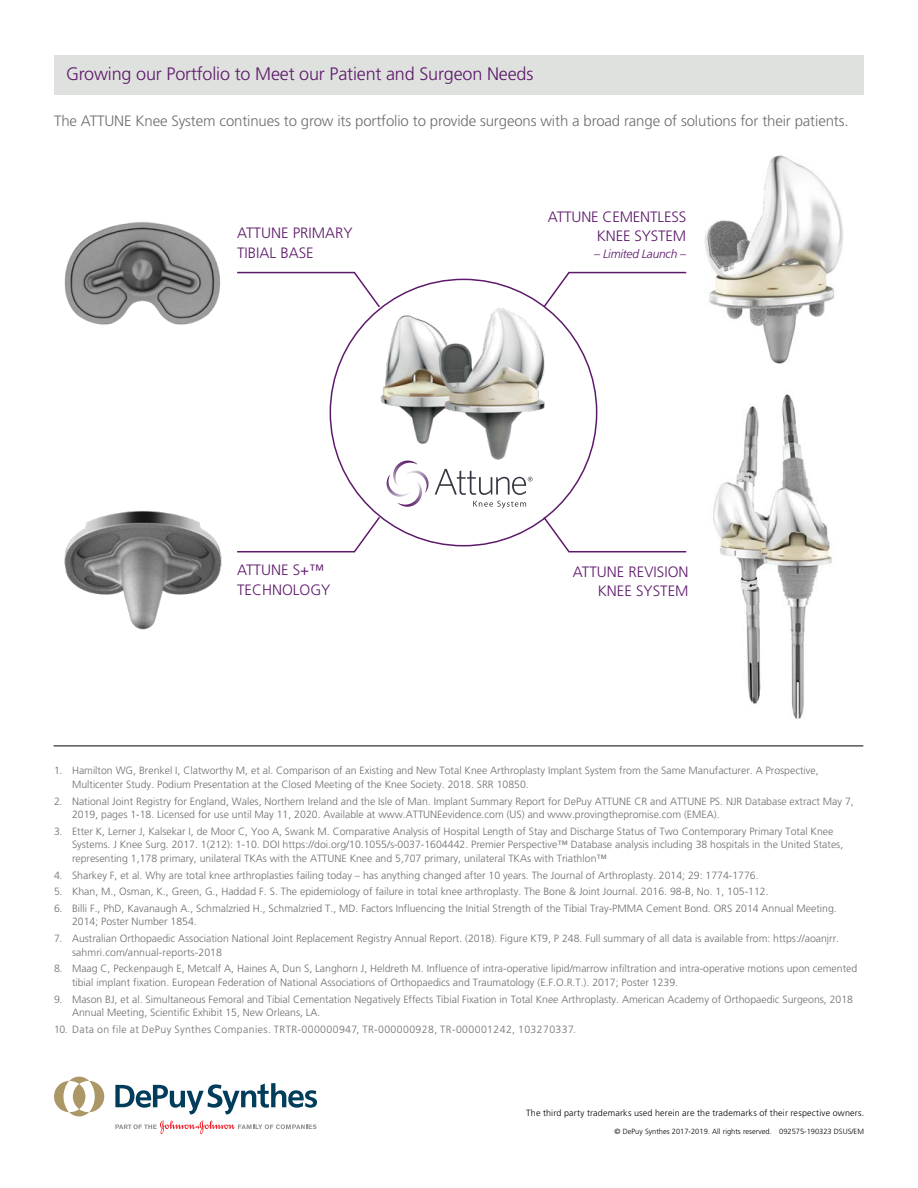
<style>
.page{position:relative;width:918px;height:1188px;background:#fff}
.page>*{position:absolute;margin:0;border:0;box-sizing:border-box;transform-origin:0 0}
.subhead{font:300 18px "Frutiger LT Std";letter-spacing:-.01em;color:#5d196a}
.Body{font:300 15px "Frutiger LT Std";letter-spacing:-.01em;color:#6d6e71}
.Body-2{font:300 15px/19.5px "Frutiger LT Std";color:#5d196a;text-align:right}
.Body-3{font:italic 300 12px "Frutiger LT Std";letter-spacing:-.02em;color:#5d196a}
.t1{font:300 10.5px/13.5px "Frutiger LT Std";color:#6d6e71}
.t2{font:300 10.5px "Frutiger LT Std";letter-spacing:.04em;color:#6d6e71}
._18_Footnote_Caption{font:300 9px "Frutiger LT Std";letter-spacing:.015em;color:#000}
.t3{font:300 7.5px "Frutiger LT Std";color:#000}
.s1{font-style:normal}
</style>
<div class="page">
<svg style="left:115px;top:1083px;width:202px;height:31px"></svg>
<svg style="left:54px;top:1077px;width:50px;height:40px"></svg>
<svg style="left:115px;top:1120px;width:202px;height:14px"></svg>
<div style="left:54px;top:56px;width:810px;height:39px;background:#dfe1df"></div>
<hr style="left:54px;top:746px;width:809px;height:1px;background:#000">
<img style="left:705px;top:155px;width:139px;height:209px">
<img style="left:64px;top:222px;width:156px;height:103px">
<svg style="left:387px;top:479px;width:42px;height:28px"></svg>
<svg style="left:473px;top:501px;width:53px;height:7px"></svg>
<svg style="left:435px;top:479px;width:98px;height:16px"></svg>
<img style="left:358px;top:295px;width:217px;height:184px">
<svg style="left:237px;top:271px;width:145px;height:38px"></svg>
<svg style="left:237px;top:515px;width:145px;height:38px"></svg>
<svg style="left:542px;top:271px;width:145px;height:38px"></svg>
<svg style="left:542px;top:515px;width:145px;height:38px"></svg>
<img style="left:713px;top:394px;width:119px;height:325px">
<img style="left:64px;top:510px;width:158px;height:120px">
<p class="subhead" style="left:66px;top:63px;width:469px">Growing our Portfolio to Meet our Patient and Surgeon Needs</p>
<p class="Body" style="left:54px;top:112px;width:796px">The ATTUNE Knee System continues to grow its portfolio to provide surgeons with a broad range of solutions for their patients.</p>
<p class="Body-2" style="left:237px;top:224px;width:117px;text-align:left">ATTUNE PRIMARY<br>TIBIAL BASE</p>
<p class="Body-2" style="left:548px;top:207px;width:140px">ATTUNE CEMENTLESS<br>KNEE SYSTEM</p>
<p class="Body-3" style="left:594px;top:247px;width:93px"><span class="s1">–</span> Limited Launch –</p>
<p class="Body-2" style="left:237px;top:561px;width:95px;text-align:left">ATTUNE S+™<br>TECHNOLOGY</p>
<p class="Body-2" style="left:573px;top:562px;width:117px">ATTUNE REVISION<br>KNEE SYSTEM</p>
<p class="t1" style="left:72px;top:764px;width:748px;text-indent:-18px">1. Hamilton WG, Brenkel I, Clatworthy M, et al. Comparison of an Existing and New Total Knee Arthroplasty Implant System from the Same Manufacturer. A Prospective,<br>Multicenter Study. Podium Presentation at the Closed Meeting of the Knee Society. 2018. SRR 10850.</p>
<p class="t1" style="left:72px;top:794px;width:783px;text-indent:-18px">2. National Joint Registry for England, Wales, Northern Ireland and the Isle of Man. Implant Summary Report for DePuy ATTUNE CR and ATTUNE PS. NJR Database extract May 7,<br>2019, pages 1-18. Licensed for use until May 11, 2020. Available at www.ATTUNEevidence.com (US) and www.provingthepromise.com (EMEA).</p>
<p class="t1" style="left:72px;top:825px;width:773px;text-indent:-18px">3. Etter K, Lerner J, Kalsekar I, de Moor C, Yoo A, Swank M. Comparative Analysis of Hospital Length of Stay and Discharge Status of Two Contemporary Primary Total Knee<br>Systems. J Knee Surg. 2017. 1(212): 1-10. DOI https://doi.org/10.1055/s-0037-1604442. Premier Perspective™ Database analysis including 38 hospitals in the United States, representing 1,178 primary, unilateral TKAs with the ATTUNE Knee and 5,707 primary, unilateral TKAs with Triathlon™</p>
<p class="t1" style="left:54px;top:868px;width:706px">4. Sharkey F, et al. Why are total knee arthroplasties failing today – has anything changed after 10 years. The Journal of Arthroplasty. 2014; 29: 1774-1776.</p>
<p class="t1" style="left:54px;top:885px;width:716px">5. Khan, M., Osman, K., Green, G., Haddad F. S. The epidemiology of failure in total knee arthroplasty. The Bone &amp; Joint Journal. 2016. 98-B, No. 1, 105-112.</p>
<p class="t1" style="left:72px;top:902px;width:766px;text-indent:-18px">6. Billi F., PhD, Kavanaugh A., Schmalzried H., Schmalzried T., MD. Factors Influencing the Initial Strength of the Tibial Tray-PMMA Cement Bond. ORS 2014 Annual Meeting.<br>2014; Poster Number 1854.</p>
<p class="t1" style="left:72px;top:932px;width:769px;text-indent:-18px">7. Australian Orthopaedic Association National Joint Replacement Registry Annual Report. (2018). Figure KT9, P 248. Full summary of all data is available from: https://aoanjrr. sahmri.com/annual-reports-2018</p>
<p class="t1" style="left:72px;top:962px;width:787px;text-indent:-18px">8. Maag C, Peckenpaugh E, Metcalf A, Haines A, Dun S, Langhorn J, Heldreth M. Influence of intra-operative lipid/marrow infiltration and intra-operative motions upon cemented tibial implant fixation. European Federation of National Associations of Orthopaedics and Traumatology (E.F.O.R.T.). 2017; Poster 1239.</p>
<p class="t1" style="left:72px;top:992px;width:783px;text-indent:-18px">9. Mason BJ, et al. Simultaneous Femoral and Tibial Cementation Negatively Effects Tibial Fixation in Total Knee Arthroplasty. American Academy of Orthopaedic Surgeons, 2018<br>Annual Meeting, Scientific Exhibit 15, New Orleans, LA.</p>
<p class="t2" style="left:54px;top:1023px;width:524px">10. Data on file at DePuy Synthes Companies. TRTR-000000947, TR-000000928, TR-000001242, 103270337.</p>
<p class="_18_Footnote_Caption" style="left:526px;top:1108px;width:340px">The third party trademarks used herein are the trademarks of their respective owners.</p>
<p class="t3" style="left:615px;top:1127px;width:251px">© DePuy Synthes 2017-2019. All rights reserved. 092575-190323 DSUS/EM</p>
</div>
